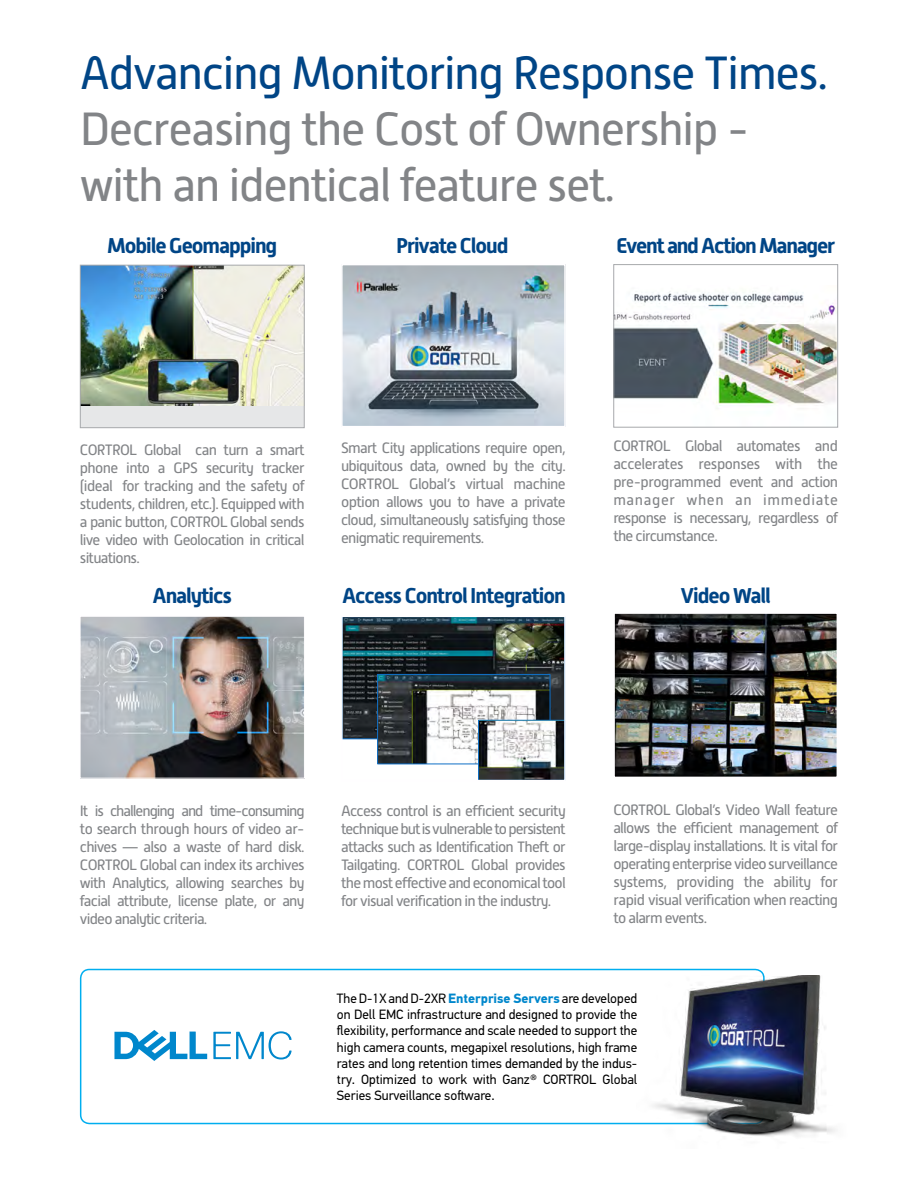
<style>
.page{position:relative;width:918px;height:1188px;background:#fff}
.page>*{position:absolute;margin:0;border:0;box-sizing:border-box;transform-origin:0 0}
.t1{font:46.5px/55.8px "Alwyn New";letter-spacing:-.03em;color:#828487}
.t2{font:46.5px "Alwyn New";letter-spacing:-.03em;color:#004586}
.t3{font:700 21.3px "Alwyn New";letter-spacing:-.05em;color:#004586}
.t4{font:15px/18px "Alwyn New";letter-spacing:-.05em;color:#828487;text-align:justify}
.t5{font:13.5px/16.2px "PF Din Text Pro";color:#000;text-align:justify}
.s1{font-weight:700;color:#0087cc}
</style>
<div class="page">
<div style="left:80px;top:265px;width:224px;height:163px;background:#e6e7e8"></div>
<img style="left:82px;top:267px;width:221px;height:138px">
<div style="left:80px;top:265px;width:225px;height:163px;border:1px solid #a7a9ac"></div>
<img style="left:82px;top:618px;width:221px;height:158px">
<div style="left:80px;top:616px;width:225px;height:162px;border:1px solid #fffeff"></div>
<img style="left:344px;top:267px;width:219px;height:157px">
<div style="left:341px;top:264px;width:225px;height:163px;border:2px solid #fffeff"></div>
<img style="left:344px;top:619px;width:219px;height:118px">
<img style="left:379px;top:676px;width:169px;height:86px">
<div style="left:377px;top:674px;width:173px;height:90px;border:1px solid #0f6fc6"></div>
<img style="left:480px;top:722px;width:83px;height:56px">
<div style="left:478px;top:720px;width:87px;height:61px;border:1px solid #0f6fc6"></div>
<div style="left:341px;top:616px;width:225px;height:165px;border:2px solid #fffeff"></div>
<img style="left:615px;top:291px;width:221px;height:118px">
<div style="left:613px;top:264px;width:225px;height:164px;border:1px solid #a7a9ac"></div>
<img style="left:616px;top:615px;width:219px;height:160px">
<div style="left:613px;top:612px;width:225px;height:166px;border:2px solid #fffeff"></div>
<div style="left:80px;top:969px;width:685px;height:155px;border:2px solid #00aeef;border-radius:9px"></div>
<img style="left:636px;top:975px;width:200px;height:162px">
<svg style="left:213px;top:1031px;width:79px;height:29px"></svg>
<svg style="left:114px;top:1030px;width:93px;height:31px"></svg>
<p class="t2" style="left:80px;top:47px;width:750px">Advancing Monitoring Response Times.</p>
<p class="t1" style="left:80px;top:101px;width:671px">Decreasing the Cost of Ownership - with an identical feature set.</p>
<p class="t3" style="left:107px;top:233px;width:172px">Mobile Geomapping</p>
<p class="t3" style="left:396px;top:233px;width:114px">Private Cloud</p>
<p class="t3" style="left:616px;top:233px;width:220px">Event and Action Manager</p>
<p class="t4" style="left:80px;top:441px;width:226px">CORTROL Global can turn a smart phone into a GPS security tracker (ideal for tracking and the safety of students, children, etc.). Equipped with a panic button, CORTROL Global sends live video with Geolocation in critical situations.</p>
<p class="t3" style="left:152px;top:583px;width:81px">Analytics</p>
<p class="t4" style="left:341px;top:439px;width:226px">Smart City applications require open, ubiquitous data, owned by the city.<br>CORTROL Global’s virtual machine option allows you to have a private cloud, simultaneously satisfying those enigmatic requirements.</p>
<p class="t3" style="left:342px;top:583px;width:225px">Access Control Integration</p>
<p class="t4" style="left:613px;top:437px;width:226px">CORTROL Global automates and accelerates responses with the pre-programmed event and action manager when an immediate response is necessary, regardless of the circumstance.</p>
<p class="t3" style="left:680px;top:583px;width:92px">Video Wall</p>
<p class="t4" style="left:80px;top:802px;width:226px">It is challenging and time-consuming to search through hours of video ar&shy;chives — also a waste of hard disk.<br>CORTROL Global can index its archives with Analytics, allowing searches by facial attribute, license plate, or any video analytic criteria.</p>
<p class="t4" style="left:341px;top:802px;width:226px">Access control is an efficient security technique but is vulnerable to persistent attacks such as Identification Theft or Tailgating. CORTROL Global provides the most effective and economical tool for visual verification in the industry.</p>
<p class="t4" style="left:613px;top:801px;width:226px">CORTROL Global’s Video Wall feature allows the efficient management of large-display installations. It is vital for operating enterprise video surveillance systems, providing the ability for rapid visual verification when reacting to alarm events.</p>
<p class="t5" style="left:337px;top:990px;width:302px">The D-1X and D-2XR <span class="s1">Enterprise Servers</span> are developed on Dell EMC infrastructure and designed to provide the flexibility, performance and scale needed to support the high camera counts, megapixel resolutions, high frame rates and long retention times demanded by the indus&shy;try. Optimized to work with Ganz® CORTROL Global Series Surveillance software.</p>
</div>
